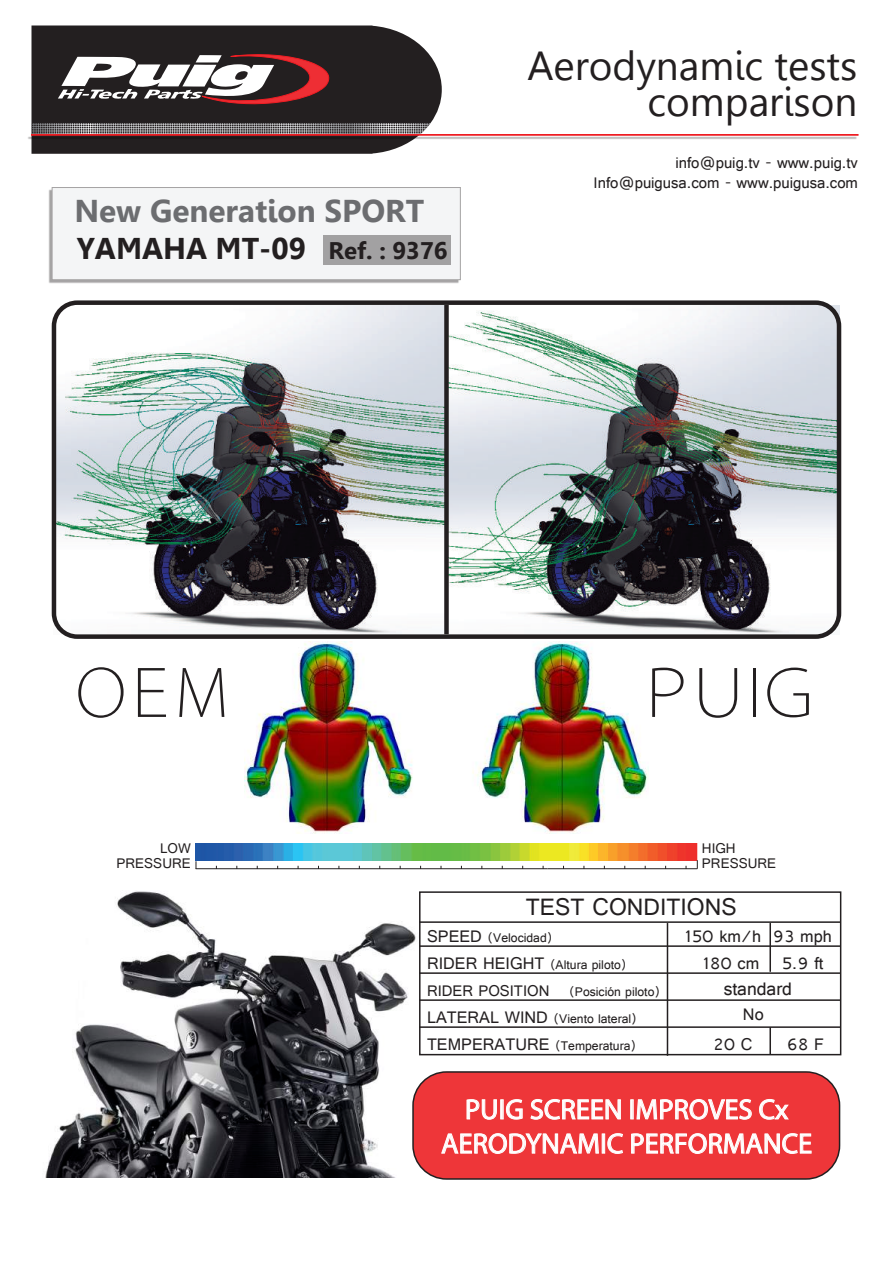
<style>
.page{position:relative;width:893px;height:1263px;background:#fff}
.page>*{position:absolute;margin:0;border:0;box-sizing:border-box;transform-origin:0 0}
.t1{font:69px "Myriad CAD";color:#231f20}
.t2{font:40.5px/36px "Leelawadee";color:#231f20;text-align:right}
.t3{font:700 31.5px "Leelawadee";color:#6c6d70}
.t4{font:700 30px "Leelawadee";color:#231f20}
.t5{font:28.5px/34.2px "Myriad Pro";color:#fff;text-align:center}
.t6{font:25.5px "Raavi";color:#231f20}
.t7{font:19.5px "Raavi";color:#231f20}
.t8{font:18px "Raavi";color:#231f20}
.t9{font:16.5px/19.5px "Raavi";color:#231f20;text-align:right}
.t10{font:15px/15px "Raavi";color:#231f20;text-align:right}
.t11{font:13.5px "Raavi";color:#231f20}
.s1{font-size:24px}
.s2{font-size:18px}
.s3{font-size:16.5px}
</style>
<div class="page">
<img style="left:45px;top:891px;width:380px;height:286px">
<svg style="left:32px;top:26px;width:410px;height:128px;background:#4e4546"></svg>
<img style="left:28px;top:135px;width:829px;height:4px">
<hr style="left:32px;top:135px;width:826px;height:1px;background:#ee2e34">
<div style="left:31px;top:134px;width:827px;height:1px;border:1px solid #ee1d23"></div>
<img style="left:49px;top:188px;width:411px;height:96px">
<div style="left:52px;top:188px;width:408px;height:92px;background:#f4f5f6"></div>
<img style="left:196px;top:843px;width:501px;height:17px">
<hr style="left:196px;top:868px;width:352px;height:1px;background:#231f20">
<hr style="left:548px;top:868px;width:149px;height:1px;background:#231f20">
<div style="left:419px;top:891px;width:422px;height:164px;border:2px solid #231f20"></div>
<hr style="left:419px;top:921px;width:421px;height:2px;background:#231f20">
<hr style="left:419px;top:945px;width:421px;height:2px;background:#231f20">
<hr style="left:419px;top:972px;width:421px;height:2px;background:#231f20">
<hr style="left:419px;top:999px;width:421px;height:2px;background:#231f20">
<hr style="left:419px;top:1026px;width:421px;height:2px;background:#231f20">
<hr style="left:667px;top:923px;width:1px;height:133px;background:#231f20">
<hr style="left:769px;top:923px;width:2px;height:49px;background:#231f20">
<hr style="left:769px;top:1027px;width:2px;height:28px;background:#231f20">
<div style="left:413px;top:1072px;width:426px;height:107px;background:#ee3639;border-radius:33px"></div>
<div style="left:412px;top:1071px;width:428px;height:109px;border:2px solid #231f20;border-radius:33px"></div>
<svg style="left:466px;top:1099px;width:31px;height:21px"></svg>
<div style="left:500px;top:1099px;width:4px;height:20px;border:1px solid #fff"></div>
<svg style="left:506px;top:1099px;width:17px;height:21px"></svg>
<svg style="left:530px;top:1099px;width:91px;height:21px"></svg>
<div style="left:630px;top:1099px;width:4px;height:20px;border:1px solid #fff"></div>
<svg style="left:636px;top:1099px;width:116px;height:21px"></svg>
<svg style="left:759px;top:1099px;width:30px;height:21px"></svg>
<svg style="left:441px;top:1133px;width:158px;height:21px"></svg>
<div style="left:602px;top:1133px;width:3px;height:20px;border:1px solid #fff"></div>
<svg style="left:607px;top:1133px;width:16px;height:21px"></svg>
<svg style="left:631px;top:1133px;width:181px;height:21px"></svg>
<div style="left:324px;top:235px;width:127px;height:30px;background:#a2a1a2"></div>
<img style="left:57px;top:305px;width:782px;height:329px">
<div style="left:52px;top:300px;width:789px;height:339px;border:4px solid #231f20;border-radius:23px"></div>
<div style="left:444px;top:305px;width:5px;height:329px;background:#231f20"></div>
<img style="left:244px;top:642px;width:404px;height:192px">
<h3 class="t3" style="left:74px;top:192px;width:351px">New Generation SPORT</h3>
<h3 class="t4" style="left:77px;top:231px;width:372px">YAMAHA MT-09 <span class="s1">Ref. : 9376</span></h3>
<h2 class="t2" style="left:527px;top:48px;width:332px">Aerodynamic tests comparison</h2>
<p class="t9" style="left:594px;top:153px;width:266px">info@puig.tv - www.puig.tv<br>Info@puigusa.com - www.puigusa.com</p>
<h1 class="t1" style="left:74px;top:653px;width:158px">OEM</h1>
<h1 class="t1" style="left:641px;top:653px;width:174px">PUIG</h1>
<p class="t10" style="left:117px;top:841px;width:76px">LOW<br>PRESSURE</p>
<p class="t10" style="left:702px;top:841px;width:76px;text-align:left">HIGH<br>PRESSURE</p>
<h3 class="t6" style="left:526px;top:891px;width:212px">TEST CONDITIONS</h3>
<p class="t11" style="left:427px;top:929px;width:127px"><span class="s2">SPEED</span> (Velocidad)</p>
<h3 class="t8" style="left:684px;top:925px;width:149px">150 km/h 93 mph</h3>
<p class="t11" style="left:427px;top:956px;width:201px"><span class="s2">RIDER HEIGHT</span> (Altura piloto)</p>
<h3 class="t8" style="left:703px;top:952px;width:58px">180 cm</h3>
<h3 class="t8" style="left:782px;top:952px;width:43px">5.9 ft</h3>
<p class="t11" style="left:427px;top:983px;width:235px"><span class="s3">RIDER POSITION</span> (Posición piloto)</p>
<h3 class="t7" style="left:724px;top:977px;width:70px">standard</h3>
<p class="t11" style="left:427px;top:1010px;width:211px"><span class="s2">LATERAL WIND</span> (Viento lateral)</p>
<h3 class="t8" style="left:743px;top:1003px;width:22px">No</h3>
<p class="t11" style="left:427px;top:1037px;width:211px"><span class="s2">TEMPERATURE</span> (Temperatura)</p>
<h3 class="t8" style="left:714px;top:1033px;width:40px">20 C</h3>
<h3 class="t8" style="left:786px;top:1033px;width:39px">68 F</h3>
<h3 class="t5" style="left:441px;top:1092px;width:373px">PUIG SCREEN IMPROVES Cx<br>AERODYNAMIC PERFORMANCE</h3>
</div>
